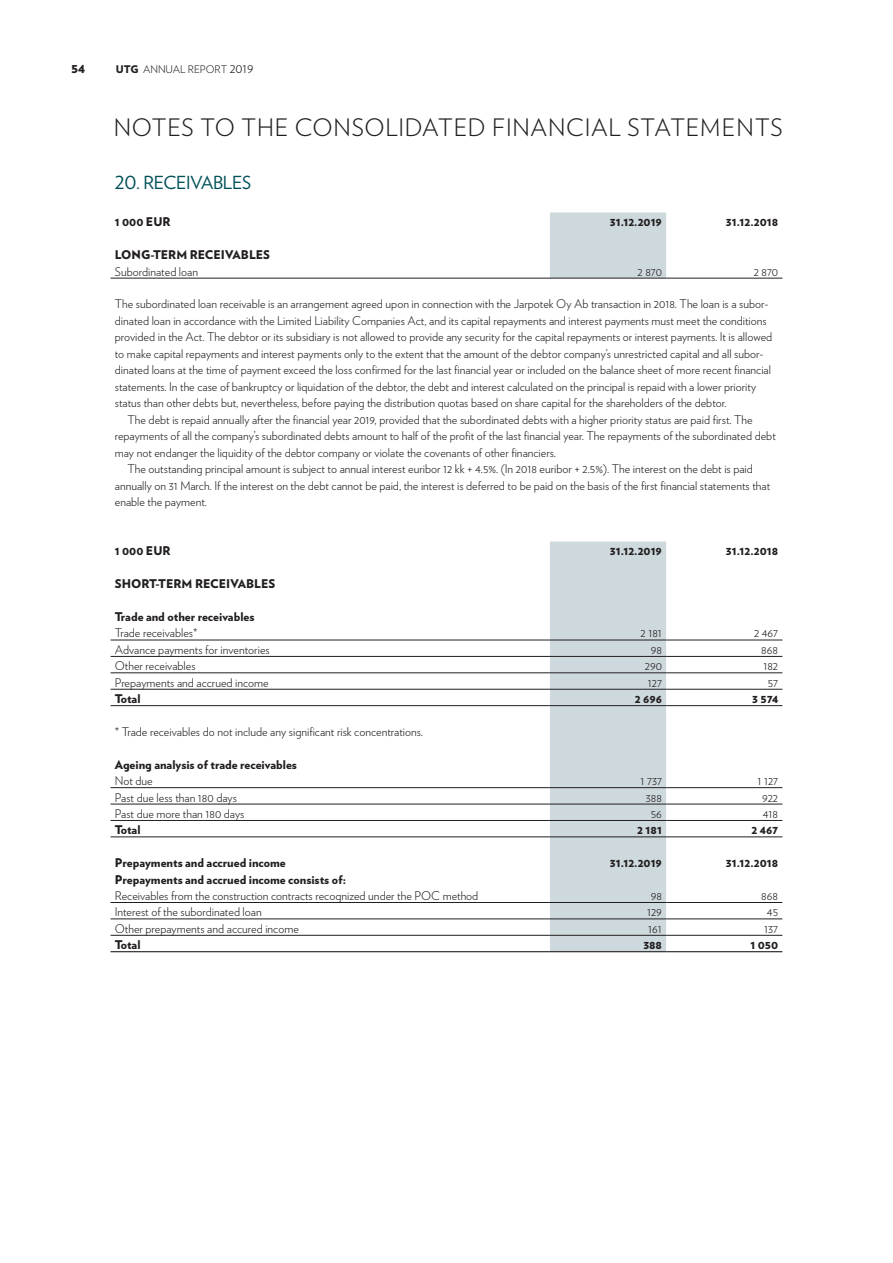
<style>
.page{position:relative;width:893px;height:1263px;background:#fff}
.page>*{position:absolute;margin:0;border:0;box-sizing:border-box;transform-origin:0 0}
.Otsikko_1{font:300 24px "Verlag";letter-spacing:.03em;color:#231f20}
.Taulukko_otsikko{font:18px "Verlag";letter-spacing:-.015em;color:#005058}
.t1{font:900 13.5px "Verlag";color:#231f20}
.Taulukko_leipis{font:300 12px/16.5px "Verlag";color:#231f20}
.Taulukko_leipis_sis{font:300 12px/16.5px "Verlag";color:#231f20}
.Taulukko_Black{font:900 12px "Verlag";color:#231f20}
.t2{font:300 10.5px "Verlag";color:#231f20}
.s1{font-weight:900}
.s2{font-size:13.5px}
</style>
<div class="page">
<svg style="left:111px;top:277px;width:671px;height:676px"></svg>
<svg style="left:550px;top:212px;width:116px;height:739px;fill:#ced9de"></svg>
<hr style="left:111px;top:278px;width:439px;height:1px;background:#231f20">
<hr style="left:550px;top:278px;width:116px;height:1px;background:#231f20">
<hr style="left:666px;top:278px;width:116px;height:1px;background:#231f20">
<hr style="left:111px;top:640px;width:439px;height:1px;background:#231f20">
<hr style="left:550px;top:640px;width:116px;height:1px;background:#231f20">
<hr style="left:666px;top:640px;width:116px;height:1px;background:#231f20">
<hr style="left:111px;top:656px;width:439px;height:1px;background:#231f20">
<hr style="left:550px;top:656px;width:116px;height:1px;background:#231f20">
<hr style="left:666px;top:656px;width:116px;height:1px;background:#231f20">
<hr style="left:111px;top:672px;width:439px;height:1px;background:#231f20">
<hr style="left:550px;top:672px;width:116px;height:1px;background:#231f20">
<hr style="left:666px;top:672px;width:116px;height:1px;background:#231f20">
<hr style="left:111px;top:689px;width:439px;height:1px;background:#231f20">
<hr style="left:550px;top:689px;width:116px;height:1px;background:#231f20">
<hr style="left:666px;top:689px;width:116px;height:1px;background:#231f20">
<hr style="left:111px;top:705px;width:439px;height:1px;background:#231f20">
<hr style="left:550px;top:705px;width:116px;height:1px;background:#231f20">
<hr style="left:666px;top:705px;width:116px;height:1px;background:#231f20">
<hr style="left:111px;top:787px;width:439px;height:1px;background:#231f20">
<hr style="left:550px;top:787px;width:116px;height:1px;background:#231f20">
<hr style="left:666px;top:787px;width:116px;height:1px;background:#231f20">
<hr style="left:111px;top:804px;width:439px;height:1px;background:#231f20">
<hr style="left:550px;top:804px;width:116px;height:1px;background:#231f20">
<hr style="left:666px;top:804px;width:116px;height:1px;background:#231f20">
<hr style="left:111px;top:820px;width:439px;height:1px;background:#231f20">
<hr style="left:550px;top:820px;width:116px;height:1px;background:#231f20">
<hr style="left:666px;top:820px;width:116px;height:1px;background:#231f20">
<hr style="left:111px;top:837px;width:439px;height:1px;background:#231f20">
<hr style="left:550px;top:837px;width:116px;height:1px;background:#231f20">
<hr style="left:666px;top:837px;width:116px;height:1px;background:#231f20">
<hr style="left:111px;top:902px;width:439px;height:1px;background:#231f20">
<hr style="left:550px;top:902px;width:116px;height:1px;background:#231f20">
<hr style="left:666px;top:902px;width:116px;height:1px;background:#231f20">
<hr style="left:111px;top:919px;width:439px;height:1px;background:#231f20">
<hr style="left:550px;top:919px;width:116px;height:1px;background:#231f20">
<hr style="left:666px;top:919px;width:116px;height:1px;background:#231f20">
<hr style="left:111px;top:935px;width:439px;height:1px;background:#231f20">
<hr style="left:550px;top:935px;width:116px;height:1px;background:#231f20">
<hr style="left:666px;top:935px;width:116px;height:1px;background:#231f20">
<hr style="left:111px;top:951px;width:439px;height:1px;background:#231f20">
<hr style="left:550px;top:951px;width:116px;height:1px;background:#231f20">
<hr style="left:666px;top:951px;width:116px;height:1px;background:#231f20">
<p class="t1" style="left:71px;top:57px;width:15px">54</p>
<p class="t2" style="left:116px;top:62px;width:139px"><span class="s1">UTG</span> ANNUAL REPORT <span class="s2">2019</span></p>
<p class="Otsikko_1" style="left:114px;top:110px;width:671px">NOTES TO THE CONSOLIDATED FINANCIAL STATEMENTS</p>
<p class="Taulukko_otsikko" style="left:115px;top:169px;width:138px">20. RECEIVABLES</p>
<p class="Taulukko_Black" style="left:115px;top:212px;width:57px">1 000 EUR</p>
<p class="Taulukko_Black" style="left:610px;top:212px;width:54px">31.12.2019</p>
<p class="Taulukko_Black" style="left:726px;top:212px;width:54px">31.12.2018</p>
<p class="Taulukko_Black" style="left:115px;top:245px;width:157px">LONG-TERM RECEIVABLES</p>
<p class="Taulukko_leipis" style="left:115px;top:262px;width:85px">Subordinated loan</p>
<p class="Taulukko_leipis" style="left:638px;top:262px;width:26px">2 870</p>
<p class="Taulukko_leipis" style="left:754px;top:262px;width:26px">2 870</p>
<p class="Taulukko_leipis" style="left:115px;top:295px;width:659px">The subordinated loan receivable is an arrangement agreed upon in connection with the Jarpotek Oy Ab transaction in 2018. The loan is a subor&shy;dinated loan in accordance with the Limited Liability Companies Act, and its capital repayments and interest payments must meet the conditions provided in the Act. The debtor or its subsidiary is not allowed to provide any security for the capital repayments or interest payments. It is allowed to make capital repayments and interest payments only to the extent that the amount of the debtor company’s unrestricted capital and all subor&shy;dinated loans at the time of payment exceed the loss confirmed for the last financial year or included on the balance sheet of more recent financial statements. In the case of bankruptcy or liquidation of the debtor, the debt and interest calculated on the principal is repaid with a lower priority status than other debts but, nevertheless, before paying the distribution quotas based on share capital for the shareholders of the debtor.</p>
<p class="Taulukko_leipis_sis" style="left:115px;top:411px;width:662px;text-indent:13px">The debt is repaid annually after the financial year 2019, provided that the subordinated debts with a higher priority status are paid first. The repayments of all the company’s subordinated debts amount to half of the profit of the last financial year. The repayments of the subordinated debt may not endanger the liquidity of the debtor company or violate the covenants of other financiers.</p>
<p class="Taulukko_leipis_sis" style="left:115px;top:460px;width:657px;text-indent:13px">The outstanding principal amount is subject to annual interest euribor 12 kk + 4.5%. (In 2018 euribor + 2.5%). The interest on the debt is paid annually on 31 March. If the interest on the debt cannot be paid, the interest is deferred to be paid on the basis of the first financial statements that enable the payment.</p>
<p class="Taulukko_Black" style="left:115px;top:541px;width:57px">1 000 EUR</p>
<p class="Taulukko_Black" style="left:610px;top:541px;width:54px">31.12.2019</p>
<p class="Taulukko_Black" style="left:726px;top:541px;width:54px">31.12.2018</p>
<p class="Taulukko_Black" style="left:115px;top:574px;width:162px">SHORT-TERM RECEIVABLES</p>
<p class="Taulukko_Black" style="left:115px;top:607px;width:141px">Trade and other receivables</p>
<p class="Taulukko_leipis" style="left:115px;top:624px;width:84px">Trade receivables*</p>
<p class="Taulukko_leipis" style="left:641px;top:624px;width:23px">2 181</p>
<p class="Taulukko_leipis" style="left:754px;top:624px;width:26px">2 467</p>
<p class="Taulukko_leipis" style="left:115px;top:641px;width:156px">Advance payments for inventories</p>
<p class="Taulukko_leipis" style="left:651px;top:641px;width:13px">98</p>
<p class="Taulukko_leipis" style="left:761px;top:641px;width:18px">868</p>
<p class="Taulukko_leipis" style="left:115px;top:657px;width:82px">Other receivables</p>
<p class="Taulukko_leipis" style="left:645px;top:657px;width:19px">290</p>
<p class="Taulukko_leipis" style="left:763px;top:657px;width:16px">182</p>
<p class="Taulukko_leipis" style="left:115px;top:673px;width:155px">Prepayments and accrued income</p>
<p class="Taulukko_leipis" style="left:648px;top:673px;width:16px">127</p>
<p class="Taulukko_leipis" style="left:768px;top:673px;width:12px">57</p>
<p class="Taulukko_Black" style="left:115px;top:689px;width:27px">Total</p>
<p class="Taulukko_Black" style="left:635px;top:689px;width:29px">2 696</p>
<p class="Taulukko_Black" style="left:752px;top:689px;width:27px">3 574</p>
<p class="Taulukko_leipis" style="left:115px;top:723px;width:310px">* Trade receivables do not include any significant risk concentrations.</p>
<p class="Taulukko_Black" style="left:115px;top:754px;width:184px">Ageing analysis of trade receivables</p>
<p class="Taulukko_leipis" style="left:115px;top:772px;width:39px">Not due</p>
<p class="Taulukko_leipis" style="left:640px;top:772px;width:23px">1 737</p>
<p class="Taulukko_leipis" style="left:757px;top:772px;width:22px">1 127</p>
<p class="Taulukko_leipis" style="left:115px;top:788px;width:124px">Past due less than 180 days</p>
<p class="Taulukko_leipis" style="left:646px;top:788px;width:18px">388</p>
<p class="Taulukko_leipis" style="left:762px;top:788px;width:18px">922</p>
<p class="Taulukko_leipis" style="left:115px;top:805px;width:131px">Past due more than 180 days</p>
<p class="Taulukko_leipis" style="left:651px;top:805px;width:13px">56</p>
<p class="Taulukko_leipis" style="left:763px;top:805px;width:17px">418</p>
<p class="Taulukko_Black" style="left:115px;top:820px;width:27px">Total</p>
<p class="Taulukko_Black" style="left:637px;top:820px;width:26px">2 181</p>
<p class="Taulukko_Black" style="left:751px;top:820px;width:28px">2 467</p>
<p class="Taulukko_Black" style="left:115px;top:853px;width:172px">Prepayments and accrued income</p>
<p class="Taulukko_Black" style="left:610px;top:853px;width:54px">31.12.2019</p>
<p class="Taulukko_Black" style="left:726px;top:853px;width:54px">31.12.2018</p>
<p class="Taulukko_Black" style="left:115px;top:869px;width:233px">Prepayments and accrued income consists of:</p>
<p class="Taulukko_leipis" style="left:115px;top:887px;width:365px">Receivables from the construction contracts recognized under the POC method</p>
<p class="Taulukko_leipis" style="left:651px;top:887px;width:13px">98</p>
<p class="Taulukko_leipis" style="left:761px;top:887px;width:18px">868</p>
<p class="Taulukko_leipis" style="left:115px;top:903px;width:148px">Interest of the subordinated loan</p>
<p class="Taulukko_leipis" style="left:647px;top:903px;width:16px">129</p>
<p class="Taulukko_leipis" style="left:767px;top:903px;width:13px">45</p>
<p class="Taulukko_leipis" style="left:115px;top:919px;width:186px">Other prepayments and accured income</p>
<p class="Taulukko_leipis" style="left:648px;top:919px;width:15px">161</p>
<p class="Taulukko_leipis" style="left:764px;top:919px;width:15px">137</p>
<p class="Taulukko_Black" style="left:115px;top:935px;width:27px">Total</p>
<p class="Taulukko_Black" style="left:643px;top:935px;width:20px">388</p>
<p class="Taulukko_Black" style="left:750px;top:935px;width:29px">1 050</p>
</div>
